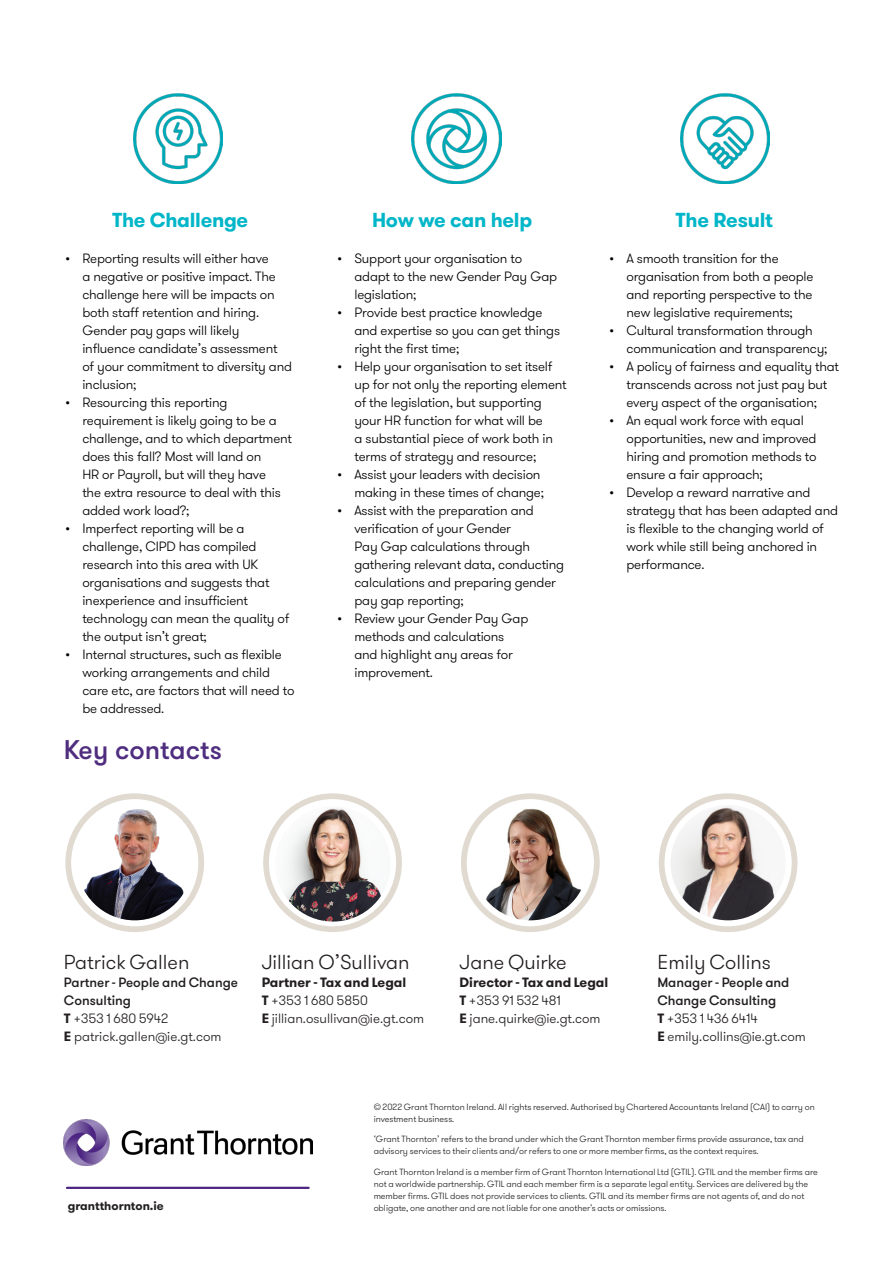
<style>
.page{position:relative;width:893px;height:1263px;background:#fff}
.page>*{position:absolute;margin:0;border:0;box-sizing:border-box;transform-origin:0 0}
.t1{font:500 27px "GT Walsheim Pro";color:#4f2d7f}
.L_Back_cover_text{font:300 20.25px "GT Walsheim Pro";color:#231f20}
._21_Body_text{font:700 20.25px "GT Walsheim Pro";letter-spacing:-.015em;color:#00b6c8}
.t2{font:300 13.5px/18px "GT Walsheim Pro";letter-spacing:-.015em;color:#000}
.L_Back_cover_text-2{font:300 13.5px "GT Walsheim Pro";color:#231f20}
.L_Back_cover_text-3{font:500 13.5px/18px "GT Walsheim Pro";color:#231f20}
.L_Back_cover_text-4{font:700 13.5px "GT Walsheim Pro";color:#231f20}
.L_Back_cover_text-5{font:700 12px "GT Walsheim Pro";color:#231f20}
.L_Back_cover_text-6{font:300 9px/12px "GT Walsheim Pro";color:#231f20}
.s1{font-weight:700}
</style>
<div class="page">
<hr style="left:67px;top:1187px;width:242px;height:2px;background:#4e2582">
<img style="left:64px;top:1119px;width:249px;height:46px">
<div style="left:65px;top:793px;width:139px;height:139px;border:6px solid #e0dad0;border-radius:50%"></div>
<img style="left:77px;top:805px;width:115px;height:115px;border-radius:58px">
<img style="left:412px;top:94px;width:89px;height:89px">
<img style="left:133px;top:94px;width:89px;height:89px">
<img style="left:680px;top:94px;width:90px;height:89px">
<div style="left:263px;top:793px;width:139px;height:139px;border:6px solid #e0dad0;border-radius:50%"></div>
<img style="left:275px;top:806px;width:116px;height:115px;border-radius:58px">
<div style="left:461px;top:793px;width:139px;height:139px;border:6px solid #e0dad0;border-radius:50%"></div>
<img style="left:482px;top:805px;width:106px;height:115px">
<div style="left:659px;top:793px;width:138px;height:139px;border:6px solid #e0dad0;border-radius:50%"></div>
<img style="left:670px;top:805px;width:116px;height:115px;border-radius:58px">
<p class="_21_Body_text" style="left:112px;top:207px;width:138px">The Challenge</p>
<p class="t2" style="left:82px;top:250px;width:211px;text-indent:-17px">• Reporting results will either have<br>a negative or positive impact. The challenge here will be impacts on both staff retention and hiring.<br>Gender pay gaps will likely influence candidate’s assessment of your commitment to diversity and inclusion;</p>
<p class="t2" style="left:82px;top:394px;width:211px;text-indent:-17px">• Resourcing this reporting requirement is likely going to be a challenge, and to which department does this fall? Most will land on<br>HR or Payroll, but will they have<br>the extra resource to deal with this added work load?;</p>
<p class="t2" style="left:82px;top:520px;width:208px;text-indent:-17px">• Imperfect reporting will be a challenge, CIPD has compiled research into this area with UK organisations and suggests that inexperience and insufficient technology can mean the quality of the output isn’t great;</p>
<p class="t2" style="left:82px;top:646px;width:214px;text-indent:-17px">• Internal structures, such as flexible working arrangements and child care etc, are factors that will need to be addressed.</p>
<p class="t1" style="left:64px;top:732px;width:160px">Key contacts</p>
<p class="_21_Body_text" style="left:372px;top:207px;width:162px">How we can help</p>
<p class="t2" style="left:354px;top:250px;width:204px;text-indent:-17px">• Support your organisation to adapt to the new Gender Pay Gap legislation;</p>
<p class="t2" style="left:354px;top:304px;width:207px;text-indent:-17px">• Provide best practice knowledge and expertise so you can get things right the first time;</p>
<p class="t2" style="left:354px;top:358px;width:214px;text-indent:-17px">• Help your organisation to set itself up for not only the reporting element of the legislation, but supporting your HR function for what will be<br>a substantial piece of work both in terms of strategy and resource;</p>
<p class="t2" style="left:337px;top:466px;width:208px;text-align:right">• Assist your leaders with decision making in these times of change;</p>
<p class="t2" style="left:354px;top:502px;width:211px;text-indent:-17px">• Assist with the preparation and verification of your Gender<br>Pay Gap calculations through gathering relevant data, conducting calculations and preparing gender pay gap reporting;</p>
<p class="t2" style="left:354px;top:610px;width:175px;text-indent:-17px">• Review your Gender Pay Gap methods and calculations and highlight any areas for improvement.</p>
<p class="_21_Body_text" style="left:676px;top:207px;width:99px">The Result</p>
<p class="t2" style="left:626px;top:250px;width:189px;text-indent:-17px">• A smooth transition for the organisation from both a people and reporting perspective to the new legislative requirements;</p>
<p class="t2" style="left:626px;top:322px;width:202px;text-indent:-17px">• Cultural transformation through communication and transparency;</p>
<p class="t2" style="left:609px;top:358px;width:231px;text-align:center">• A policy of fairness and equality that transcends across not just pay but every aspect of the organisation;</p>
<p class="t2" style="left:626px;top:412px;width:192px;text-indent:-17px">• An equal work force with equal opportunities, new and improved hiring and promotion methods to ensure a fair approach;</p>
<p class="t2" style="left:626px;top:484px;width:213px;text-indent:-17px">• Develop a reward narrative and strategy that has been adapted and is flexible to the changing world of work while still being anchored in performance.</p>
<p class="L_Back_cover_text" style="left:64px;top:950px;width:127px">Patrick Gallen</p>
<p class="L_Back_cover_text-3" style="left:64px;top:974px;width:175px">Partner - People and Change<br>Consulting</p>
<p class="L_Back_cover_text-2" style="left:64px;top:1010px;width:106px"><span class="s1">T</span> +353 1 680 5942</p>
<p class="L_Back_cover_text-2" style="left:64px;top:1028px;width:159px"><span class="s1">E</span> patrick.gallen@ie.gt.com</p>
<p class="L_Back_cover_text" style="left:262px;top:950px;width:149px">Jillian O’Sullivan</p>
<p class="L_Back_cover_text-4" style="left:262px;top:974px;width:146px">Partner - Tax and Legal</p>
<p class="L_Back_cover_text-2" style="left:262px;top:992px;width:108px"><span class="s1">T</span> +353 1 680 5850</p>
<p class="L_Back_cover_text-2" style="left:262px;top:1010px;width:164px"><span class="s1">E</span> jillian.osullivan@ie.gt.com</p>
<p class="L_Back_cover_text" style="left:459px;top:950px;width:109px">Jane Quirke</p>
<p class="L_Back_cover_text-4" style="left:459px;top:974px;width:150px">Director - Tax and Legal</p>
<p class="L_Back_cover_text-2" style="left:459px;top:992px;width:103px"><span class="s1">T</span> +353 91 532 481</p>
<p class="L_Back_cover_text-2" style="left:459px;top:1010px;width:143px"><span class="s1">E</span> jane.quirke@ie.gt.com</p>
<p class="L_Back_cover_text" style="left:657px;top:950px;width:115px">Emily Collins</p>
<p class="L_Back_cover_text-3" style="left:657px;top:974px;width:134px">Manager - People and<br>Change Consulting</p>
<p class="L_Back_cover_text-2" style="left:657px;top:1010px;width:102px"><span class="s1">T</span> +353 1 436 6414</p>
<p class="L_Back_cover_text-2" style="left:657px;top:1028px;width:150px"><span class="s1">E</span> emily.collins@ie.gt.com</p>
<p class="L_Back_cover_text-6" style="left:374px;top:1100px;width:443px">© 2022 Grant Thornton Ireland. All rights reserved. Authorised by Chartered Accountants Ireland (CAI) to carry on investment business.</p>
<p class="L_Back_cover_text-6" style="left:374px;top:1133px;width:432px">‘Grant Thornton’ refers to the brand under which the Grant Thornton member firms provide assurance, tax and advisory services to their clients and/or refers to one or more member firms, as the context requires.</p>
<p class="L_Back_cover_text-6" style="left:374px;top:1165px;width:446px">Grant Thornton Ireland is a member firm of Grant Thornton International Ltd (GTIL). GTIL and the member firms are not a worldwide partnership. GTIL and each member firm is a separate legal entity. Services are delivered by the member firms. GTIL does not provide services to clients. GTIL and its member firms are not agents of, and do not</p>
<p class="L_Back_cover_text-5" style="left:68px;top:1198px;width:98px">grantthornton.ie</p>
<p class="L_Back_cover_text-6" style="left:374px;top:1201px;width:294px">obligate, one another and are not liable for one another’s acts or omissions.</p>
</div>
